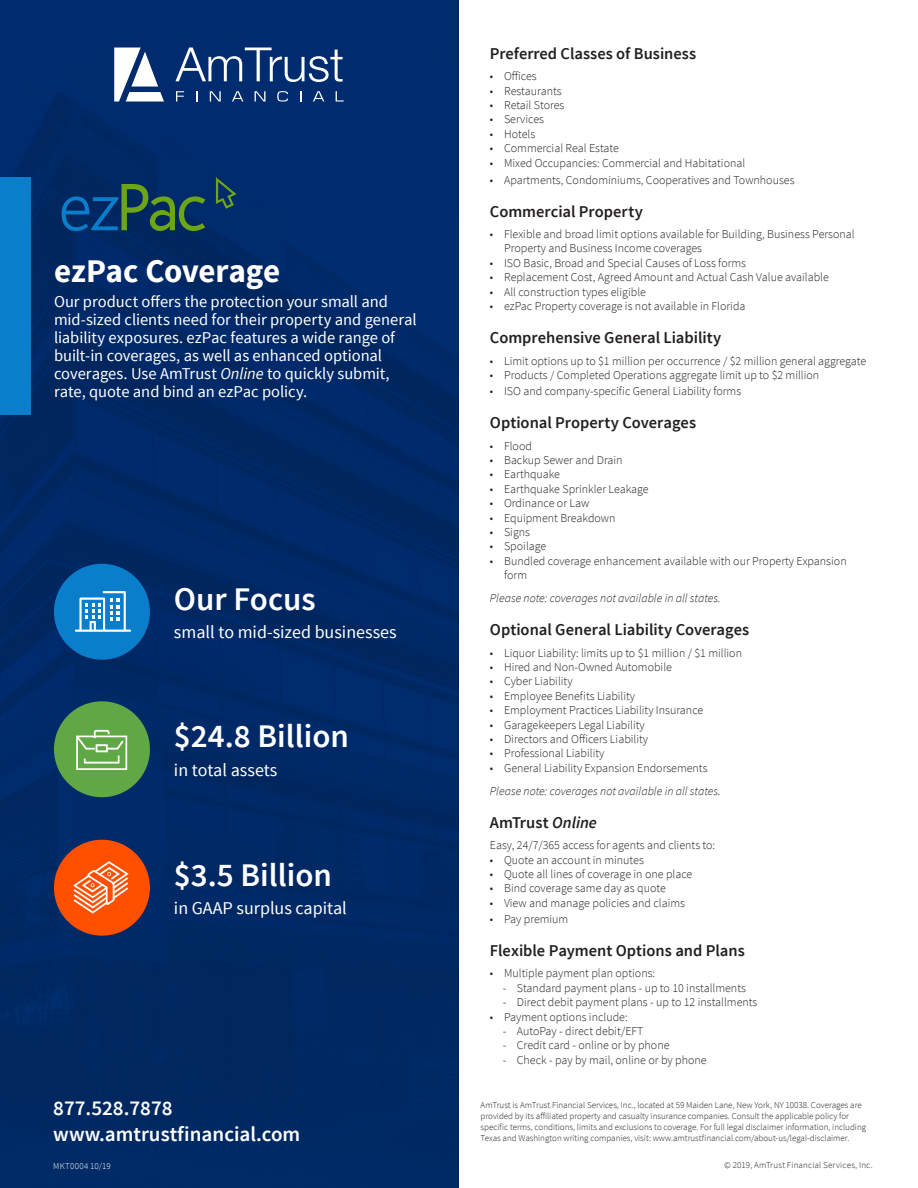
<style>
.page{position:relative;width:918px;height:1188px;background:#fff}
.page>*{position:absolute;margin:0;border:0;box-sizing:border-box;transform-origin:0 0}
.t1{font:600 33px "Source Sans Pro";color:#fff}
.Body_Copy{font:700 33px "Source Sans Pro";letter-spacing:-.01em;color:#fff}
.t2{font:600 21px "Source Sans Pro";color:#fff}
.t3{font:18px "Source Sans Pro";color:#fff}
.Body_Copy-2{font:16.5px/18px "Source Sans Pro";letter-spacing:-.005em;color:#fff}
.Body_Copy-3{font:600 16.5px "Source Sans Pro";color:#231f20}
.t4{font:300 12px/14.4px "Source Sans Pro";color:#231f20}
.t5{font:italic 300 12px "Source Sans Pro";color:#231f20}
.Copyright{font:300 9px/10.8px "Source Sans Pro";color:#231f20}
.Copyright-2{font:300 9px "Source Sans Pro";letter-spacing:.02em;color:#231f20}
.Copyright-3{font:300 9px "Source Sans Pro";letter-spacing:.035em;color:#fff}
.s1{font-style:italic}
</style>
<div class="page">
<img style="left:0;top:0;width:459px;height:1188px">
<div style="left:0;top:177px;width:30px;height:238px;background:#0a7eca"></div>
<svg style="left:175px;top:48px;width:168px;height:34px"></svg>
<svg style="left:176px;top:91px;width:8px;height:11px"></svg>
<svg style="left:196px;top:91px;width:2px;height:11px"></svg>
<svg style="left:210px;top:91px;width:11px;height:11px"></svg>
<svg style="left:232px;top:91px;width:11px;height:11px"></svg>
<svg style="left:255px;top:91px;width:10px;height:11px"></svg>
<svg style="left:277px;top:91px;width:11px;height:11px"></svg>
<svg style="left:313px;top:91px;width:11px;height:11px"></svg>
<svg style="left:336px;top:91px;width:8px;height:11px"></svg>
<svg style="left:114px;top:48px;width:50px;height:54px"></svg>
<svg style="left:62px;top:184px;width:143px;height:47px;background:#16495e"></svg>
<svg style="left:216px;top:177px;width:21px;height:32px"></svg>
<div style="left:54px;top:840px;width:96px;height:96px;background:#ff5000;border-radius:50%"></div>
<svg style="left:73px;top:861px;width:56px;height:53px"></svg>
<div style="left:54px;top:701px;width:96px;height:96px;background:#5fa845;border-radius:50%"></div>
<svg style="left:76px;top:730px;width:51px;height:40px"></svg>
<div style="left:54px;top:564px;width:96px;height:96px;background:#0a7eca;border-radius:50%"></div>
<svg style="left:75px;top:591px;width:56px;height:41px"></svg>
<p class="Body_Copy" style="left:54px;top:250px;width:228px">ezPac Coverage</p>
<p class="Body_Copy-2" style="left:54px;top:292px;width:364px">Our product offers the protection your small and mid-sized clients need for their property and general liability exposures. ezPac features a wide range of built-in coverages, as well as enhanced optional coverages. Use AmTrust <span class="s1">Online</span> to quickly submit, rate, quote and bind an ezPac policy.</p>
<p class="t1" style="left:174px;top:578px;width:143px">Our Focus</p>
<p class="t3" style="left:174px;top:621px;width:224px">small to mid-sized businesses</p>
<p class="t1" style="left:174px;top:716px;width:177px">$24.8 Billion</p>
<p class="t3" style="left:174px;top:759px;width:105px">in total assets</p>
<p class="t1" style="left:174px;top:854px;width:160px">$3.5 Billion</p>
<p class="t3" style="left:174px;top:897px;width:174px">in GAAP surplus capital</p>
<p class="t2" style="left:53px;top:1095px;width:121px">877.528.7878</p>
<p class="t2" style="left:53px;top:1121px;width:249px">www.amtrustfinancial.com</p>
<p class="Copyright-3" style="left:53px;top:1160px;width:59px">MKT0004 10/19</p>
<p class="Body_Copy-3" style="left:490px;top:43px;width:208px">Preferred Classes of Business</p>
<p class="t4" style="left:490px;top:69px;width:48px">• Offices</p>
<p class="t4" style="left:490px;top:83px;width:73px">• Restaurants</p>
<p class="t4" style="left:490px;top:98px;width:76px">• Retail Stores</p>
<p class="t4" style="left:490px;top:112px;width:56px">• Services</p>
<p class="t4" style="left:490px;top:127px;width:47px">• Hotels</p>
<p class="t4" style="left:490px;top:141px;width:131px">• Commercial Real Estate</p>
<p class="t4" style="left:490px;top:155px;width:257px">• Mixed Occupancies: Commercial and Habitational</p>
<p class="t4" style="left:490px;top:172px;width:306px">• Apartments, Condominiums, Cooperatives and Townhouses</p>
<p class="Body_Copy-3" style="left:490px;top:201px;width:154px">Commercial Property</p>
<p class="t4" style="left:504px;top:227px;width:352px;text-indent:-14px">• Flexible and broad limit options available for Building, Business Personal<br>Property and Business Income coverages</p>
<p class="t4" style="left:490px;top:256px;width:258px">• ISO Basic, Broad and Special Causes of Loss forms</p>
<p class="t4" style="left:490px;top:270px;width:341px">• Replacement Cost, Agreed Amount and Actual Cash Value available</p>
<p class="t4" style="left:490px;top:285px;width:158px">• All construction types eligible</p>
<p class="t4" style="left:490px;top:299px;width:257px">• ezPac Property coverage is not available in Florida</p>
<p class="Body_Copy-3" style="left:490px;top:327px;width:233px">Comprehensive General Liability</p>
<p class="t4" style="left:490px;top:353px;width:378px">• Limit options up to $1 million per occurrence / $2 million general aggregate</p>
<p class="t4" style="left:490px;top:368px;width:331px">• Products / Completed Operations aggregate limit up to $2 million</p>
<p class="t4" style="left:490px;top:384px;width:253px">• ISO and company-specific General Liability forms</p>
<p class="Body_Copy-3" style="left:490px;top:413px;width:208px">Optional Property Coverages</p>
<p class="t4" style="left:490px;top:438px;width:44px">• Flood</p>
<p class="t4" style="left:490px;top:453px;width:134px">• Backup Sewer and Drain</p>
<p class="t4" style="left:490px;top:467px;width:72px">• Earthquake</p>
<p class="t4" style="left:490px;top:482px;width:160px">• Earthquake Sprinkler Leakage</p>
<p class="t4" style="left:490px;top:496px;width:101px">• Ordinance or Law</p>
<p class="t4" style="left:490px;top:510px;width:127px">• Equipment Breakdown</p>
<p class="t4" style="left:490px;top:525px;width:42px">• Signs</p>
<p class="t4" style="left:490px;top:539px;width:58px">• Spoilage</p>
<p class="t4" style="left:504px;top:554px;width:344px;text-indent:-14px">• Bundled coverage enhancement available with our Property Expansion form</p>
<p class="t5" style="left:490px;top:591px;width:232px">Please note: coverages not available in all states.</p>
<p class="Body_Copy-3" style="left:490px;top:620px;width:261px">Optional General Liability Coverages</p>
<p class="t4" style="left:490px;top:645px;width:254px">• Liquor Liability: limits up to $1 million / $1 million</p>
<p class="t4" style="left:490px;top:660px;width:184px">• Hired and Non-Owned Automobile</p>
<p class="t4" style="left:490px;top:674px;width:84px">• Cyber Liability</p>
<p class="t4" style="left:490px;top:689px;width:147px">• Employee Benefits Liability</p>
<p class="t4" style="left:490px;top:703px;width:215px">• Employment Practices Liability Insurance</p>
<p class="t4" style="left:490px;top:717px;width:156px">• Garagekeepers Legal Liability</p>
<p class="t4" style="left:490px;top:732px;width:160px">• Directors and Officers Liability</p>
<p class="t4" style="left:490px;top:746px;width:116px">• Professional Liability</p>
<p class="t4" style="left:490px;top:761px;width:219px">• General Liability Expansion Endorsements</p>
<p class="t5" style="left:490px;top:783px;width:232px">Please note: coverages not available in all states.</p>
<p class="Body_Copy-3" style="left:490px;top:812px;width:109px">AmTrust <span class="s1">Online</span></p>
<p class="t4" style="left:490px;top:838px;width:227px">Easy, 24/7/365 access for agents and clients to:</p>
<p class="t4" style="left:490px;top:852px;width:156px">• Quote an account in minutes</p>
<p class="t4" style="left:490px;top:867px;width:204px">• Quote all lines of coverage in one place</p>
<p class="t4" style="left:490px;top:881px;width:177px">• Bind coverage same day as quote</p>
<p class="t4" style="left:490px;top:896px;width:197px">• View and manage policies and claims</p>
<p class="t4" style="left:490px;top:912px;width:80px">• Pay premium</p>
<p class="Body_Copy-3" style="left:490px;top:940px;width:257px">Flexible Payment Options and Plans</p>
<p class="t4" style="left:490px;top:966px;width:167px">• Multiple payment plan options:</p>
<p class="t4" style="left:503px;top:981px;width:245px">- Standard payment plans - up to 10 installments</p>
<p class="t4" style="left:503px;top:995px;width:256px">- Direct debit payment plans - up to 12 installments</p>
<p class="t4" style="left:490px;top:1009px;width:139px">• Payment options include:</p>
<p class="t4" style="left:503px;top:1024px;width:142px">- AutoPay - direct debit/EFT</p>
<p class="t4" style="left:503px;top:1038px;width:168px">- Credit card - online or by phone</p>
<p class="t4" style="left:503px;top:1053px;width:206px">- Check - pay by mail, online or by phone</p>
<p class="Copyright" style="left:481px;top:1100px;width:387px">AmTrust is AmTrust Financial Services, Inc., located at 59 Maiden Lane, New York, NY 10038. Coverages are provided by its affiliated property and casualty insurance companies. Consult the applicable policy for specific terms, conditions, limits and exclusions to coverage. For full legal disclaimer information, including Texas and Washington writing companies, visit: www.amtrustfinancial.com/about-us/legal-disclaimer.</p>
<p class="Copyright-2" style="left:724px;top:1159px;width:150px">© 2019, AmTrust Financial Services, Inc.</p>
</div>
